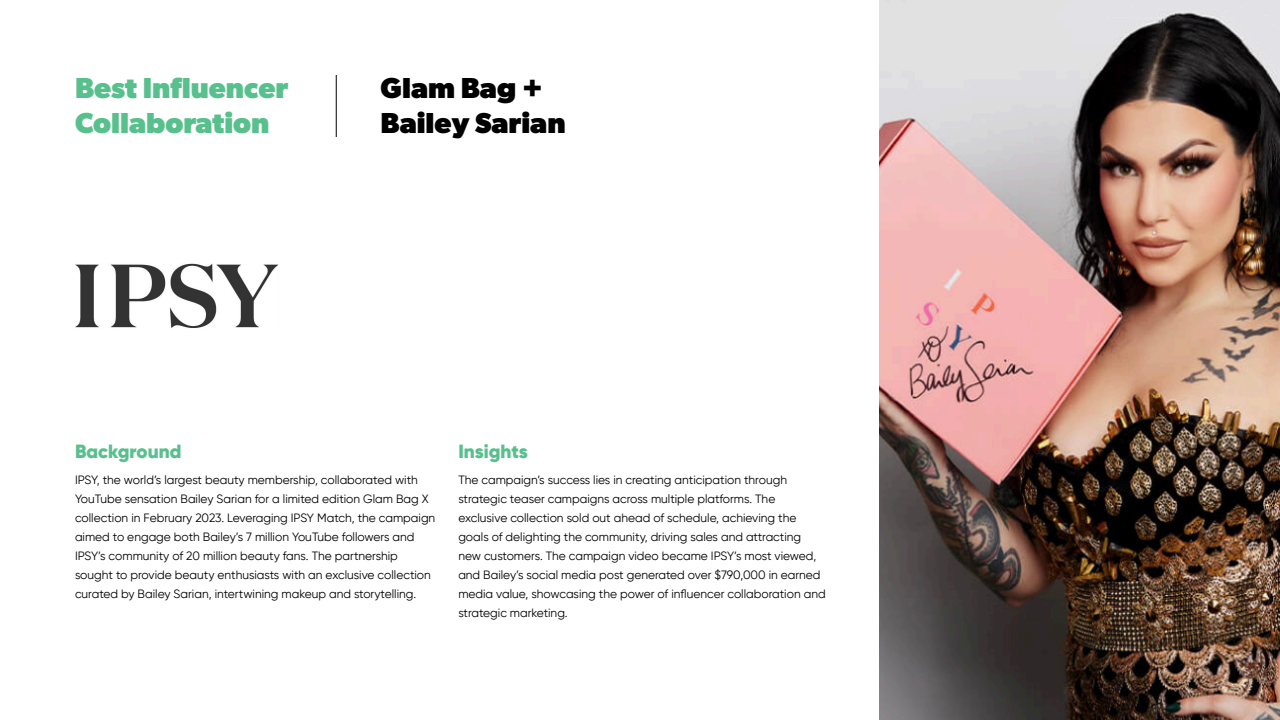
<style>
.page{position:relative;width:1280px;height:720px;background:#fff}
.page>*{position:absolute;margin:0;border:0;box-sizing:border-box;transform-origin:0 0}
.t1{font:700 29px/35px "Gibson";color:#58c08d}
.t2{font:700 29px/35px "Gibson";color:#000}
.t3{font:900 19px "Gilroy";color:#58c08d}
.body_copy{font:12px/19px "Gilroy";color:#000}
</style>
<div class="page">
<hr style="left:336px;top:75px;width:1px;height:62px;background:#000">
<img style="left:880px;top:0;width:400px;height:720px">
<img style="left:75px;top:264px;width:204px;height:64px">
<p class="t1" style="left:75px;top:70px;width:215px">Best Influencer<br>Collaboration</p>
<p class="t2" style="left:381px;top:70px;width:187px">Glam Bag +<br>Bailey Sarian</p>
<p class="t3" style="left:75px;top:439px;width:108px">Background</p>
<p class="t3" style="left:458px;top:439px;width:71px">Insights</p>
<p class="body_copy" style="left:75px;top:470px;width:362px">IPSY, the world’s largest beauty membership, collaborated with YouTube sensation Bailey Sarian for a limited edition Glam Bag X collection in February 2023. Leveraging IPSY Match, the campaign aimed to engage both Bailey’s 7 million YouTube followers and IPSY’s community of 20 million beauty fans. The partnership sought to provide beauty enthusiasts with an exclusive collection curated by Bailey Sarian, intertwining makeup and storytelling.</p>
<p class="body_copy" style="left:458px;top:470px;width:369px">The campaign’s success lies in creating anticipation through strategic teaser campaigns across multiple platforms. The exclusive collection sold out ahead of schedule, achieving the goals of delighting the community, driving sales and attracting new customers. The campaign video became IPSY’s most viewed, and Bailey’s social media post generated over $790,000 in earned media value, showcasing the power of influencer collaboration and strategic marketing.</p>
</div>
